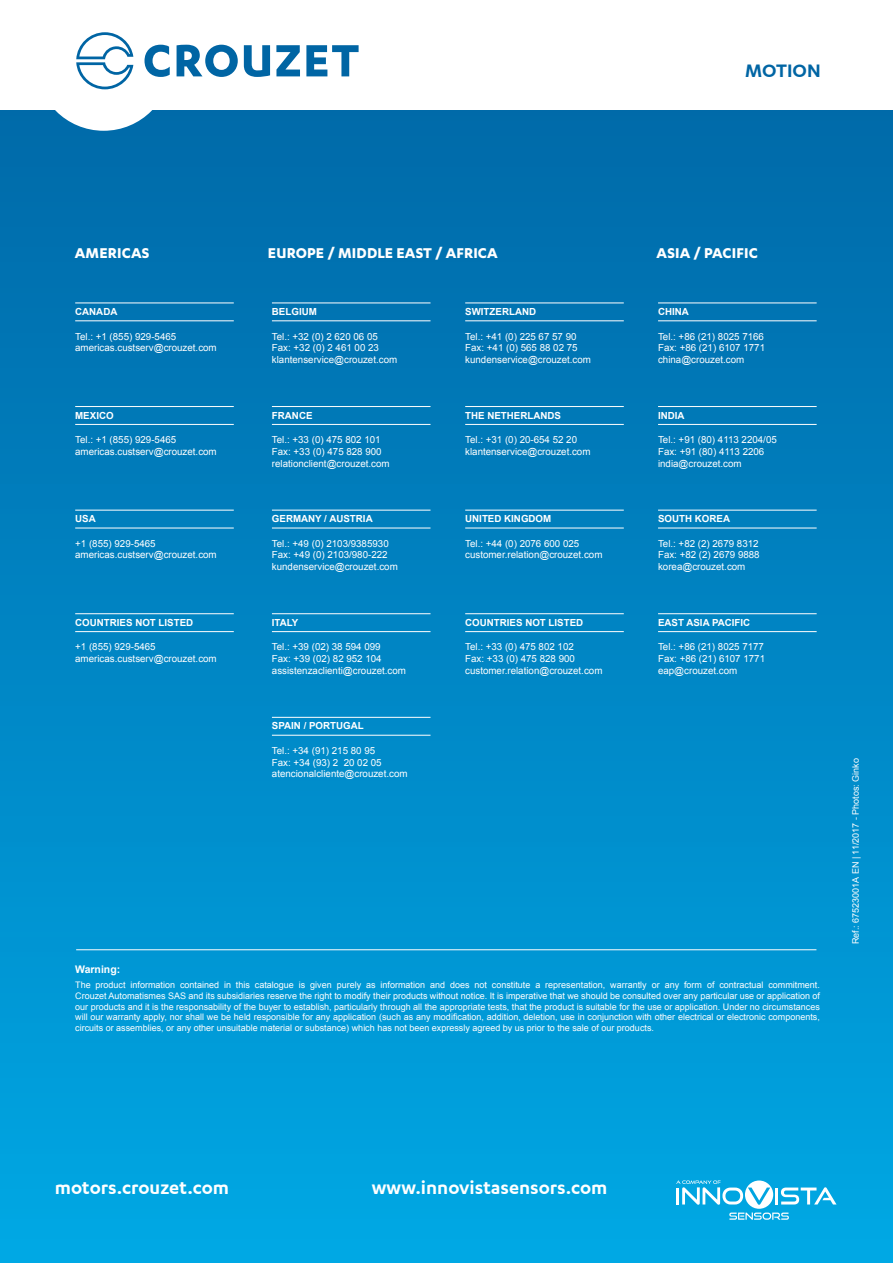
<style>
.page{position:relative;width:893px;height:1263px;background:#fff}
.page>*{position:absolute;margin:0;border:0;box-sizing:border-box;transform-origin:0 0}
.t1{font:600 21px "Karbon";color:#fff}
.t2{font:600 21px "Karbon";color:#0065a4}
.t3{font:700 16.5px "Karbon";letter-spacing:.01em;color:#fff}
.t4{font:700 10.5px "Arial";color:#fff}
.t5{font:9.75px/11.7px "Arial";color:#fff}
.t6{font:700 9.75px "Arial";color:#fff}
.t7{font:9px/10.8px "Arial";color:#fff;text-align:justify}
</style>
<div class="page">
<div style="left:0;top:0;width:893px;height:1263px;background:linear-gradient(to bottom,#0163a3,#00a7e4)"></div>
<svg style="left:676px;top:1180px;width:160px;height:40px"></svg>
<hr style="left:76px;top:949px;width:740px;height:1px;background:#fff">
<div style="left:0;top:0;width:893px;height:110px;background:#fff"></div>
<svg style="left:36px;top:32px;width:323px;height:99px"></svg>
<hr style="left:75px;top:303px;width:159px;height:1px;background:#fff">
<hr style="left:75px;top:321px;width:159px;height:1px;background:#fff">
<hr style="left:75px;top:406px;width:159px;height:1px;background:#fff">
<hr style="left:75px;top:424px;width:159px;height:1px;background:#fff">
<hr style="left:75px;top:510px;width:159px;height:1px;background:#fff">
<hr style="left:75px;top:528px;width:159px;height:1px;background:#fff">
<hr style="left:75px;top:613px;width:159px;height:1px;background:#fff">
<hr style="left:75px;top:631px;width:159px;height:1px;background:#fff">
<hr style="left:658px;top:303px;width:159px;height:1px;background:#fff">
<hr style="left:658px;top:321px;width:159px;height:1px;background:#fff">
<hr style="left:658px;top:406px;width:159px;height:1px;background:#fff">
<hr style="left:658px;top:424px;width:159px;height:1px;background:#fff">
<hr style="left:658px;top:510px;width:159px;height:1px;background:#fff">
<hr style="left:658px;top:528px;width:159px;height:1px;background:#fff">
<hr style="left:658px;top:613px;width:159px;height:1px;background:#fff">
<hr style="left:658px;top:631px;width:159px;height:1px;background:#fff">
<hr style="left:465px;top:303px;width:159px;height:1px;background:#fff">
<hr style="left:465px;top:321px;width:159px;height:1px;background:#fff">
<hr style="left:465px;top:406px;width:159px;height:1px;background:#fff">
<hr style="left:465px;top:424px;width:159px;height:1px;background:#fff">
<hr style="left:465px;top:510px;width:159px;height:1px;background:#fff">
<hr style="left:465px;top:528px;width:159px;height:1px;background:#fff">
<hr style="left:465px;top:613px;width:159px;height:1px;background:#fff">
<hr style="left:465px;top:631px;width:159px;height:1px;background:#fff">
<hr style="left:272px;top:303px;width:158px;height:1px;background:#fff">
<hr style="left:272px;top:321px;width:158px;height:1px;background:#fff">
<hr style="left:272px;top:406px;width:158px;height:1px;background:#fff">
<hr style="left:272px;top:424px;width:158px;height:1px;background:#fff">
<hr style="left:272px;top:510px;width:158px;height:1px;background:#fff">
<hr style="left:272px;top:528px;width:158px;height:1px;background:#fff">
<hr style="left:272px;top:613px;width:158px;height:1px;background:#fff">
<hr style="left:272px;top:631px;width:158px;height:1px;background:#fff">
<hr style="left:272px;top:717px;width:158px;height:1px;background:#fff">
<hr style="left:272px;top:735px;width:158px;height:1px;background:#fff">
<h1 class="t2" style="left:745px;top:59px;width:77px">MOTION</h1>
<h2 class="t3" style="left:75px;top:243px;width:76px">AMERICAS</h2>
<h2 class="t3" style="left:268px;top:243px;width:231px">EUROPE / MIDDLE EAST / AFRICA</h2>
<h2 class="t3" style="left:657px;top:243px;width:103px">ASIA / PACIFIC</h2>
<p class="t6" style="left:75px;top:305px;width:44px">CANADA</p>
<p class="t5" style="left:75px;top:330px;width:143px">Tel.: +1 (855) 929-5465 americas.custserv@crouzet.com</p>
<p class="t6" style="left:75px;top:409px;width:40px">MEXICO</p>
<p class="t5" style="left:75px;top:434px;width:143px">Tel.: +1 (855) 929-5465 americas.custserv@crouzet.com</p>
<p class="t6" style="left:75px;top:512px;width:22px">USA</p>
<p class="t5" style="left:75px;top:537px;width:143px">+1 (855) 929-5465 americas.custserv@crouzet.com</p>
<p class="t6" style="left:75px;top:616px;width:120px">COUNTRIES NOT LISTED</p>
<p class="t5" style="left:75px;top:641px;width:143px">+1 (855) 929-5465 americas.custserv@crouzet.com</p>
<p class="t6" style="left:272px;top:305px;width:46px">BELGIUM</p>
<p class="t5" style="left:272px;top:330px;width:127px">Tel.: +32 (0) 2 620 06 05<br>Fax: +32 (0) 2 461 00 23 klantenservice@crouzet.com</p>
<p class="t6" style="left:272px;top:409px;width:42px">FRANCE</p>
<p class="t5" style="left:272px;top:434px;width:119px">Tel.: +33 (0) 475 802 101<br>Fax: +33 (0) 475 828 900 relationclient@crouzet.com</p>
<p class="t6" style="left:272px;top:512px;width:102px">GERMANY / AUSTRIA</p>
<p class="t5" style="left:272px;top:537px;width:127px">Tel.: +49 (0) 2103/9385930<br>Fax: +49 (0) 2103/980-222 kundenservice@crouzet.com</p>
<p class="t6" style="left:272px;top:616px;width:28px">ITALY</p>
<p class="t5" style="left:272px;top:641px;width:135px">Tel.: +39 (02) 38 594 099<br>Fax: +39 (02) 82 952 104 assistenzaclienti@crouzet.com</p>
<p class="t6" style="left:272px;top:719px;width:93px">SPAIN / PORTUGAL</p>
<p class="t5" style="left:272px;top:745px;width:137px">Tel.: +34 (91) 215 80 95<br>Fax: +34 (93) 2 20 02 05 atencionalcliente@crouzet.com</p>
<p class="t6" style="left:465px;top:305px;width:72px">SWITZERLAND</p>
<p class="t5" style="left:465px;top:330px;width:127px">Tel.: +41 (0) 225 67 57 90<br>Fax: +41 (0) 565 88 02 75 kundenservice@crouzet.com</p>
<p class="t6" style="left:465px;top:409px;width:97px">THE NETHERLANDS</p>
<p class="t5" style="left:465px;top:434px;width:127px">Tel.: +31 (0) 20-654 52 20 klantenservice@crouzet.com</p>
<p class="t6" style="left:465px;top:512px;width:88px">UNITED KINGDOM</p>
<p class="t5" style="left:465px;top:537px;width:139px">Tel.: +44 (0) 2076 600 025 customer.relation@crouzet.com</p>
<p class="t6" style="left:465px;top:616px;width:120px">COUNTRIES NOT LISTED</p>
<p class="t5" style="left:465px;top:641px;width:139px">Tel.: +33 (0) 475 802 102<br>Fax: +33 (0) 475 828 900 customer.relation@crouzet.com</p>
<p class="t6" style="left:658px;top:305px;width:32px">CHINA</p>
<p class="t5" style="left:658px;top:330px;width:109px;text-align:justify">Tel.: +86 (21) 8025 7166<br>Fax: +86 (21) 6107 1771 china@crouzet.com</p>
<p class="t6" style="left:658px;top:409px;width:28px">INDIA</p>
<p class="t5" style="left:658px;top:434px;width:120px">Tel.: +91 (80) 4113 2204/05<br>Fax: +91 (80) 4113 2206 india@crouzet.com</p>
<p class="t6" style="left:658px;top:512px;width:74px">SOUTH KOREA</p>
<p class="t5" style="left:658px;top:537px;width:103px;text-align:justify">Tel.: +82 (2) 2679 8312<br>Fax: +82 (2) 2679 9888 korea@crouzet.com</p>
<p class="t6" style="left:658px;top:616px;width:94px">EAST ASIA PACIFIC</p>
<p class="t5" style="left:658px;top:641px;width:109px;text-align:justify">Tel.: +86 (21) 8025 7177<br>Fax: +86 (21) 6107 1771 eap@crouzet.com</p>
<p class="t4" style="left:75px;top:962px;width:47px">Warning:</p>
<p class="t7" style="left:75px;top:979px;width:746px">The product information contained in this catalogue is given purely as information and does not constitute a representation, warrantly or any form of contractual commitment.<br>Crouzet Automatismes SAS and its subsidiaries reserve the right to modify their products without notice. It is imperative that we should be consulted over any particular use or application of our products and it is the responsability of the buyer to establish, particularly through all the appropriate tests, that the product is suitable for the use or application. Under no circumstances will our warranty apply, nor shall we be held responsible for any application (such as any modification, addition, deletion, use in conjunction with other electrical or electronic components, circuits or assemblies, or any other unsuitable material or substance) which has not been expressly agreed by us prior to the sale of our products.</p>
<p class="t7" style="left:850px;top:944px;width:187px;rotate:-90deg">Ref.: 67523001A EN | 11/2017 - Photos: Ginko</p>
<h1 class="t1" style="left:55px;top:1177px;width:176px">motors.crouzet.com</h1>
<h1 class="t1" style="left:372px;top:1177px;width:237px">www.innovistasensors.com</h1>
</div>
